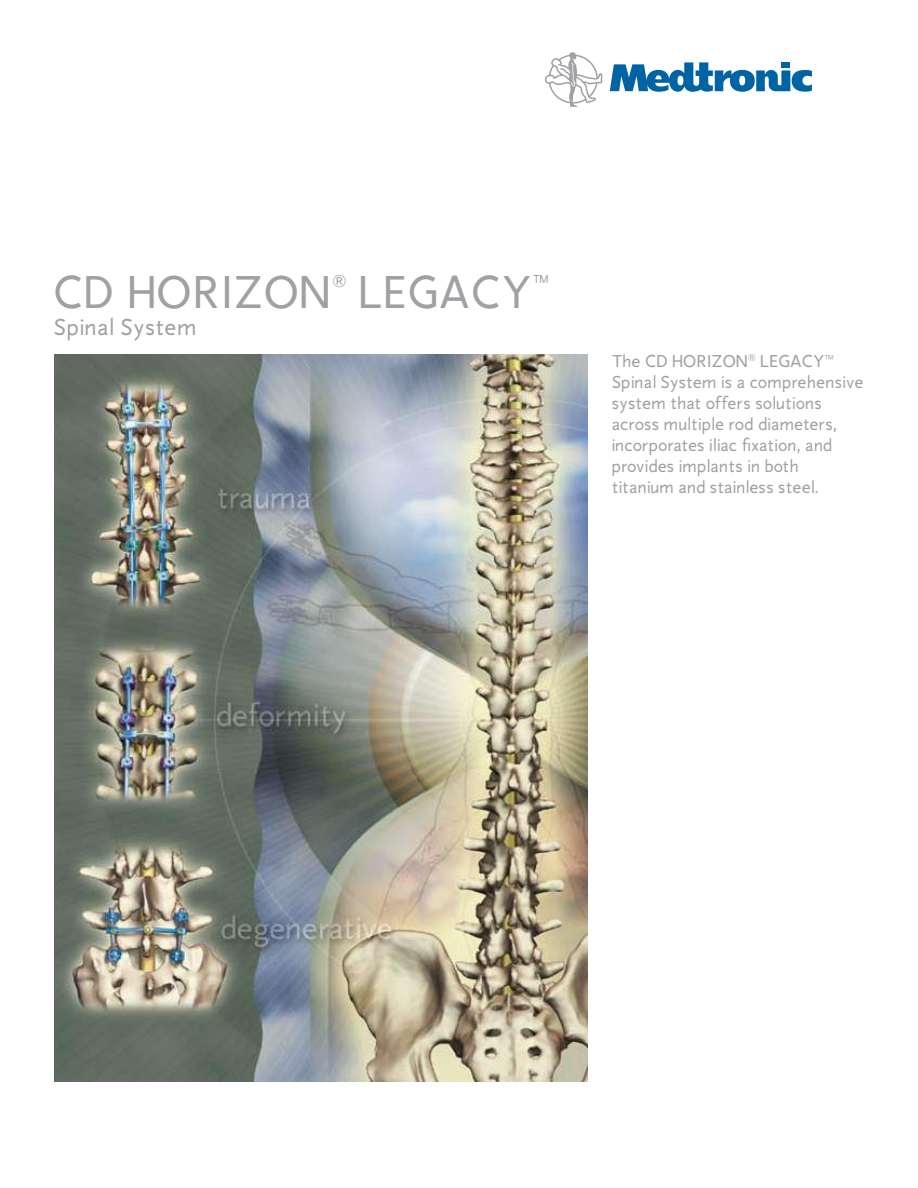
<style>
.page{position:relative;width:918px;height:1188px;background:#fff}
.page>*{position:absolute;margin:0;border:0;box-sizing:border-box;transform-origin:0 0}
.t1{font:48px "AS Full Life Sans";letter-spacing:.02em;color:#a1a0a4}
.t2{font:24px "AS Full Life Sans";letter-spacing:.02em;color:#a1a0a4}
.t3{font:18.3px "AS Full Life Sans";color:#a1a0a4}
.t4{font:18px/21px "AS Full Life Sans";letter-spacing:.01em;color:#a1a0a4}
</style>
<div class="page">
<img style="left:54px;top:354px;width:533px;height:727px">
<svg style="left:610px;top:62px;width:202px;height:30px"></svg>
<div style="left:781px;top:62px;width:9px;height:6px;background:#0064a4"></div>
<svg style="left:545px;top:52px;width:57px;height:55px"></svg>
<h1 class="t1" style="left:54px;top:265px;width:279px">cd horizoN</h1>
<p class="t3" style="left:333px;top:271px;width:16px">®</p>
<h1 class="t1" style="left:359px;top:265px;width:192px">LEGACY<sup>™</sup></h1>
<h2 class="t2" style="left:54px;top:314px;width:145px">Spinal System</h2>
<p class="t4" style="left:612px;top:351px;width:72px">The CD HORIZO</p>
<p class="t4" style="left:612px;top:351px;width:253px;text-indent:124px">N<sup>®</sup> LEGACY™<br>Spinal System is a comprehensive system that offers solutions across multiple rod diameters, incorporates iliac fixation, and provides implants in both titanium and stainless steel.</p>
</div>
